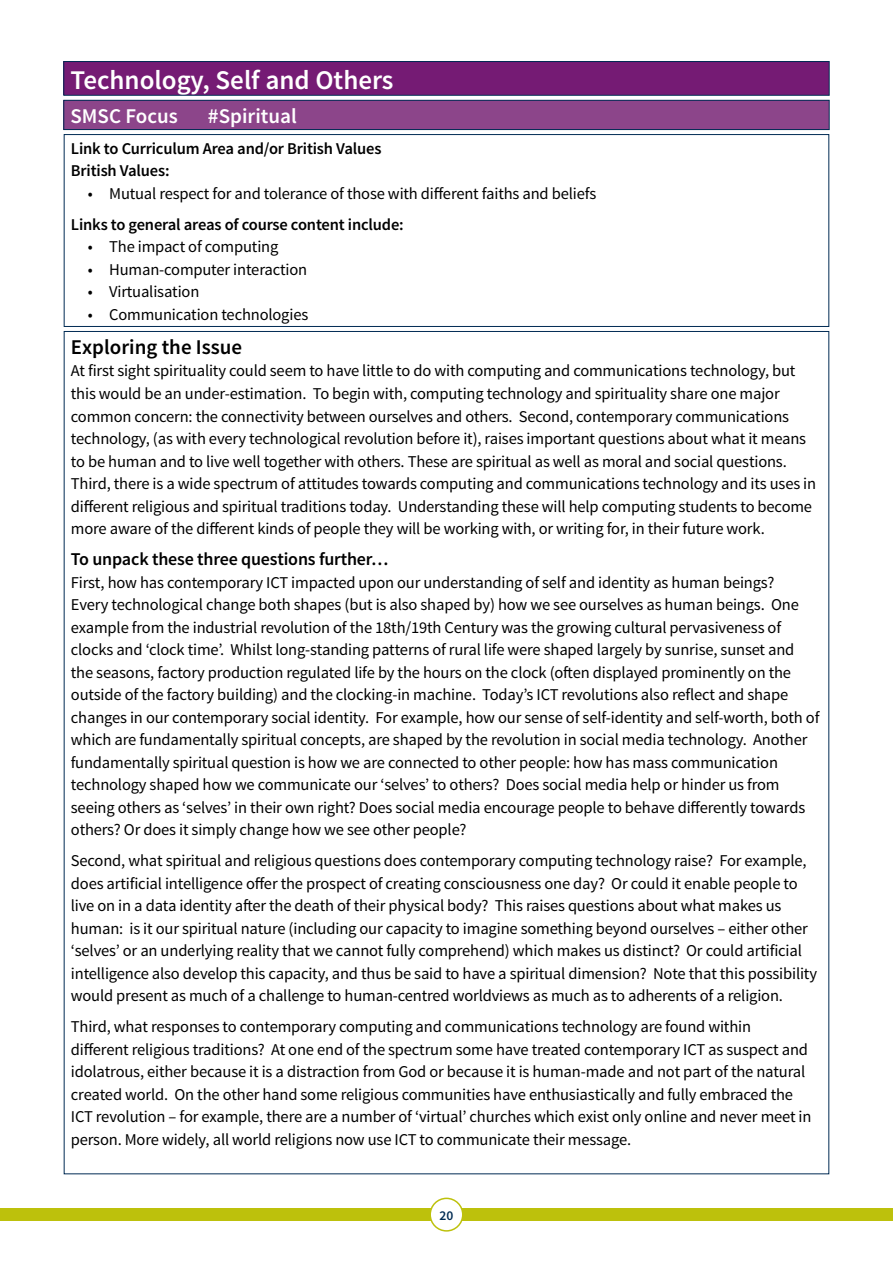
<style>
.page{position:relative;width:893px;height:1263px;background:#fff}
.page>*{position:absolute;margin:0;border:0;box-sizing:border-box;transform-origin:0 0}
.t1{font:600 27px "Source Sans Pro";color:#fff}
.t2{font:600 21px "Source Sans Pro";color:#fff}
.t3{font:600 21px "Source Sans Pro";color:#000}
.t4{font:600 18px "Source Sans Pro";letter-spacing:-.01em;color:#000}
.t5{font:16.5px/22.5px "Source Sans Pro";letter-spacing:-.01em;color:#000}
.t6{font:600 16.5px/22.5px "Source Sans Pro";letter-spacing:-.01em;color:#000}
.t7{font:600 13.5px "Source Sans Pro";color:#002b53}
</style>
<div class="page">
<div style="left:0;top:1208px;width:893px;height:13px;background:#bdc10c"></div>
<div style="left:430px;top:1198px;width:33px;height:33px;background:#fff;border-radius:50%"></div>
<div style="left:429px;top:1197px;width:34px;height:34px;border:2px solid #bdc10c;border-radius:50%"></div>
<div style="left:64px;top:62px;width:765px;height:33px;background:#751b74"></div>
<div style="left:63px;top:61px;width:767px;height:35px;border:1px solid #002b53"></div>
<div style="left:64px;top:100px;width:765px;height:30px;background:#8c458a"></div>
<div style="left:63px;top:100px;width:767px;height:30px;border:1px solid #002b53"></div>
<div style="left:64px;top:134px;width:765px;height:193px;border:1px solid #002b53"></div>
<h1 class="t1" style="left:71px;top:63px;width:324px">Technology, Self and Others</h1>
<p class="t2" style="left:71px;top:103px;width:109px">SMSC Focus</p>
<p class="t2" style="left:208px;top:103px;width:90px">#Spiritual</p>
<p class="t6" style="left:71px;top:137px;width:312px">Link to Curriculum Area and/or British Values<br>British Values:</p>
<p class="t5" style="left:88px;top:182px;width:510px">• Mutual respect for and tolerance of those with different faiths and beliefs</p>
<p class="t6" style="left:71px;top:213px;width:334px">Links to general areas of course content include:</p>
<p class="t5" style="left:88px;top:236px;width:192px">• The impact of computing</p>
<p class="t5" style="left:88px;top:258px;width:221px">• Human-computer interaction</p>
<p class="t5" style="left:88px;top:281px;width:113px">• Virtualisation</p>
<p class="t5" style="left:88px;top:303px;width:222px">• Communication technologies</p>
<p class="t3" style="left:71px;top:334px;width:173px">Exploring the Issue</p>
<p class="t5" style="left:71px;top:360px;width:747px">At first sight spirituality could seem to have little to do with computing and communications technology, but this would be an under-estimation. To begin with, computing technology and spirituality share one major common concern: the connectivity between ourselves and others. Second, contemporary communications technology, (as with every technological revolution before it), raises important questions about what it means to be human and to live well together with others. These are spiritual as well as moral and social questions.<br>Third, there is a wide spectrum of attitudes towards computing and communications technology and its uses in different religious and spiritual traditions today. Understanding these will help computing students to become more aware of the different kinds of people they will be working with, or writing for, in their future work.</p>
<p class="t4" style="left:71px;top:548px;width:319px">To unpack these three questions further…</p>
<p class="t5" style="left:71px;top:571px;width:750px">First, how has contemporary ICT impacted upon our understanding of self and identity as human beings?<br>Every technological change both shapes (but is also shaped by) how we see ourselves as human beings. One example from the industrial revolution of the 18th/19th Century was the growing cultural pervasiveness of clocks and ‘clock time’. Whilst long-standing patterns of rural life were shaped largely by sunrise, sunset and the seasons, factory production regulated life by the hours on the clock (often displayed prominently on the outside of the factory building) and the clocking-in machine. Today’s ICT revolutions also reflect and shape changes in our contemporary social identity. For example, how our sense of self-identity and self-worth, both of which are fundamentally spiritual concepts, are shaped by the revolution in social media technology. Another fundamentally spiritual question is how we are connected to other people: how has mass communication technology shaped how we communicate our ‘selves’ to others? Does social media help or hinder us from seeing others as ‘selves’ in their own right? Does social media encourage people to behave differently towards others? Or does it simply change how we see other people?</p>
<p class="t5" style="left:71px;top:850px;width:748px">Second, what spiritual and religious questions does contemporary computing technology raise? For example, does artificial intelligence offer the prospect of creating consciousness one day? Or could it enable people to live on in a data identity after the death of their physical body? This raises questions about what makes us human: is it our spiritual nature (including our capacity to imagine something beyond ourselves – either other ‘selves’ or an underlying reality that we cannot fully comprehend) which makes us distinct? Or could artificial intelligence also develop this capacity, and thus be said to have a spiritual dimension? Note that this possibility would present as much of a challenge to human-centred worldviews as much as to adherents of a religion.</p>
<p class="t5" style="left:71px;top:1016px;width:742px">Third, what responses to contemporary computing and communications technology are found within different religious traditions? At one end of the spectrum some have treated contemporary ICT as suspect and idolatrous, either because it is a distraction from God or because it is human-made and not part of the natural created world. On the other hand some religious communities have enthusiastically and fully embraced the ICT revolution – for example, there are a number of ‘virtual’ churches which exist only online and never meet in person. More widely, all world religions now use ICT to communicate their message.</p>
<p class="t7" style="left:440px;top:1207px;width:15px">20</p>
</div>
